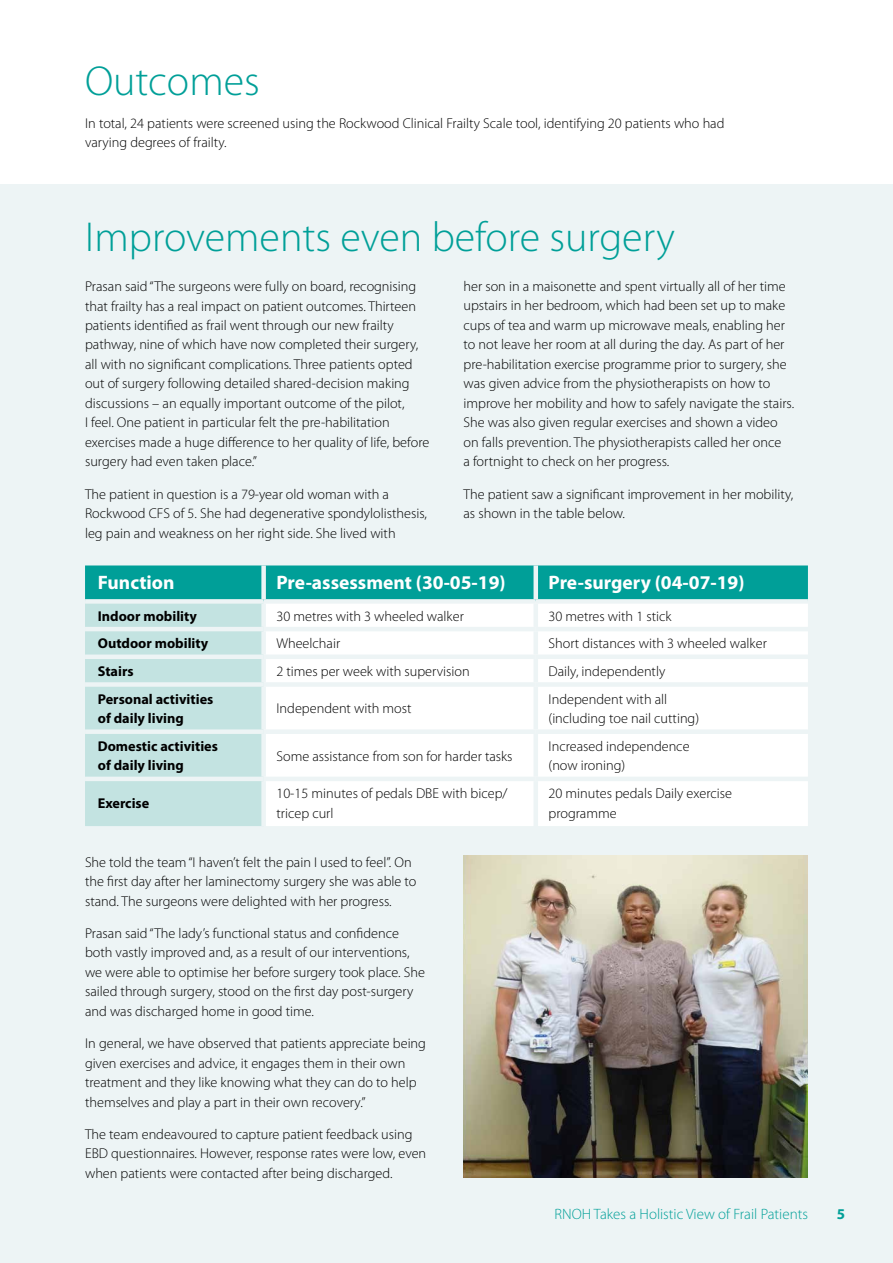
<style>
.page{position:relative;width:893px;height:1263px;background:#fff}
.page>*{position:absolute;margin:0;border:0;box-sizing:border-box;transform-origin:0 0}
.t1{font:300 42px "Myriad Pro";color:#009f98}
.t2{font:700 19.5px "Myriad Pro";color:#fff}
.t3{font:300 15px "Myriad Pro";color:#009f98}
.t4{font:700 15px "Myriad Pro";color:#009f98}
.t5{font:300 14.25px/19.5px "Myriad Pro";color:#000}
.t6{font:700 14.25px/19.5px "Myriad Pro";color:#000}
</style>
<div class="page">
<div style="left:0;top:185px;width:893px;height:1078px;background:#edf4f5"></div>
<svg style="left:85px;top:565px;width:723px;height:261px;background:#74c7c3"></svg>
<div style="left:266px;top:604px;width:542px;height:222px;background:#fff"></div>
<div style="left:261px;top:565px;width:5px;height:34px;background:#edf4f5"></div>
<div style="left:533px;top:565px;width:5px;height:34px;background:#edf4f5"></div>
<div style="left:85px;top:599px;width:179px;height:5px;background:#edf4f5"></div>
<div style="left:264px;top:599px;width:272px;height:5px;background:#edf4f5"></div>
<div style="left:261px;top:604px;width:5px;height:23px;background:#edf4f5"></div>
<div style="left:536px;top:599px;width:272px;height:5px;background:#edf4f5"></div>
<div style="left:533px;top:604px;width:5px;height:23px;background:#edf4f5"></div>
<hr style="left:85px;top:627px;width:179px;height:4px;background:#edf4f5">
<hr style="left:264px;top:627px;width:272px;height:4px;background:#edf4f5">
<div style="left:261px;top:631px;width:5px;height:23px;background:#edf4f5"></div>
<hr style="left:536px;top:627px;width:272px;height:4px;background:#edf4f5">
<div style="left:533px;top:631px;width:5px;height:23px;background:#edf4f5"></div>
<div style="left:85px;top:654px;width:179px;height:5px;background:#edf4f5"></div>
<div style="left:264px;top:654px;width:272px;height:5px;background:#edf4f5"></div>
<div style="left:261px;top:659px;width:5px;height:23px;background:#edf4f5"></div>
<div style="left:536px;top:654px;width:272px;height:5px;background:#edf4f5"></div>
<div style="left:533px;top:659px;width:5px;height:23px;background:#edf4f5"></div>
<div style="left:85px;top:682px;width:179px;height:5px;background:#edf4f5"></div>
<div style="left:264px;top:682px;width:272px;height:5px;background:#edf4f5"></div>
<div style="left:261px;top:687px;width:5px;height:42px;background:#edf4f5"></div>
<div style="left:536px;top:682px;width:272px;height:5px;background:#edf4f5"></div>
<div style="left:533px;top:687px;width:5px;height:42px;background:#edf4f5"></div>
<div style="left:85px;top:729px;width:179px;height:5px;background:#edf4f5"></div>
<div style="left:264px;top:729px;width:272px;height:5px;background:#edf4f5"></div>
<div style="left:261px;top:734px;width:5px;height:43px;background:#edf4f5"></div>
<div style="left:536px;top:729px;width:272px;height:5px;background:#edf4f5"></div>
<div style="left:533px;top:734px;width:5px;height:43px;background:#edf4f5"></div>
<hr style="left:85px;top:777px;width:179px;height:4px;background:#edf4f5">
<hr style="left:264px;top:777px;width:272px;height:4px;background:#edf4f5">
<div style="left:261px;top:781px;width:5px;height:45px;background:#edf4f5"></div>
<hr style="left:536px;top:777px;width:272px;height:4px;background:#edf4f5">
<div style="left:533px;top:781px;width:5px;height:45px;background:#edf4f5"></div>
<img style="left:463px;top:856px;width:345px;height:322px">
<h1 class="t1" style="left:85px;top:58px;width:176px">Outcomes</h1>
<p class="t5" style="left:85px;top:113px;width:641px">In total, 24 patients were screened using the Rockwood Clinical Frailty Scale tool, identifying 20 patients who had varying degrees of frailty.</p>
<h1 class="t1" style="left:85px;top:214px;width:591px">Improvements even before surgery</h1>
<p class="t5" style="left:85px;top:277px;width:346px">Prasan said “The surgeons were fully on board, recognising that frailty has a real impact on patient outcomes. Thirteen patients identified as frail went through our new frailty pathway, nine of which have now completed their surgery, all with no significant complications. Three patients opted out of surgery following detailed shared-decision making discussions – an equally important outcome of the pilot,<br>I feel. One patient in particular felt the pre-habilitation exercises made a huge difference to her quality of life, before surgery had even taken place.”</p>
<p class="t5" style="left:85px;top:484px;width:343px">The patient in question is a 79-year old woman with a<br>Rockwood CFS of 5. She had degenerative spondylolisthesis, leg pain and weakness on her right side. She lived with</p>
<p class="t5" style="left:463px;top:277px;width:332px">her son in a maisonette and spent virtually all of her time upstairs in her bedroom, which had been set up to make cups of tea and warm up microwave meals, enabling her to not leave her room at all during the day. As part of her pre-habilitation exercise programme prior to surgery, she was given advice from the physiotherapists on how to improve her mobility and how to safely navigate the stairs.<br>She was also given regular exercises and shown a video on falls prevention. The physiotherapists called her once<br>a fortnight to check on her progress.</p>
<p class="t5" style="left:463px;top:484px;width:331px">The patient saw a significant improvement in her mobility, as shown in the table below.</p>
<h2 class="t2" style="left:98px;top:571px;width:78px">Function</h2>
<h2 class="t2" style="left:276px;top:571px;width:231px">Pre-assessment (30-05-19)</h2>
<h2 class="t2" style="left:548px;top:571px;width:197px">Pre-surgery (04-07-19)</h2>
<p class="t6" style="left:98px;top:606px;width:101px">Indoor mobility</p>
<p class="t5" style="left:276px;top:606px;width:189px">30 metres with 3 wheeled walker</p>
<p class="t5" style="left:549px;top:606px;width:124px">30 metres with 1 stick</p>
<p class="t6" style="left:98px;top:634px;width:112px">Outdoor mobility</p>
<p class="t5" style="left:276px;top:634px;width:65px">Wheelchair</p>
<p class="t5" style="left:549px;top:634px;width:220px">Short distances with 3 wheeled walker</p>
<p class="t6" style="left:98px;top:662px;width:37px">Stairs</p>
<p class="t5" style="left:276px;top:662px;width:195px">2 times per week with supervision</p>
<p class="t5" style="left:549px;top:662px;width:118px">Daily, independently</p>
<p class="t6" style="left:98px;top:689px;width:117px">Personal activities of daily living</p>
<p class="t5" style="left:276px;top:699px;width:137px">Independent with most</p>
<p class="t5" style="left:549px;top:689px;width:152px">Independent with all (including toe nail cutting)</p>
<p class="t6" style="left:98px;top:736px;width:122px">Domestic activities of daily living</p>
<p class="t5" style="left:276px;top:746px;width:238px">Some assistance from son for harder tasks</p>
<p class="t5" style="left:549px;top:737px;width:143px">Increased independence (now ironing)</p>
<p class="t6" style="left:98px;top:793px;width:53px">Exercise</p>
<p class="t5" style="left:276px;top:784px;width:233px">10-15 minutes of pedals DBE with bicep/ tricep curl</p>
<p class="t5" style="left:549px;top:784px;width:185px">20 minutes pedals Daily exercise programme</p>
<p class="t5" style="left:85px;top:852px;width:333px">She told the team “I haven’t felt the pain I used to feel”. On the first day after her laminectomy surgery she was able to stand. The surgeons were delighted with her progress.</p>
<p class="t5" style="left:85px;top:923px;width:341px">Prasan said “The lady’s functional status and confidence both vastly improved and, as a result of our interventions, we were able to optimise her before surgery took place. She sailed through surgery, stood on the first day post-surgery and was discharged home in good time.</p>
<p class="t5" style="left:85px;top:1034px;width:342px">In general, we have observed that patients appreciate being given exercises and advice, it engages them in their own treatment and they like knowing what they can do to help themselves and play a part in their own recovery.”</p>
<p class="t5" style="left:85px;top:1124px;width:343px">The team endeavoured to capture patient feedback using<br>EBD questionnaires. However, response rates were low, even when patients were contacted after being discharged.</p>
<p class="t3" style="left:555px;top:1206px;width:255px">RNOH Takes a Holistic View of Frail Patients</p>
<p class="t4" style="left:837px;top:1206px;width:10px">5</p>
</div>
